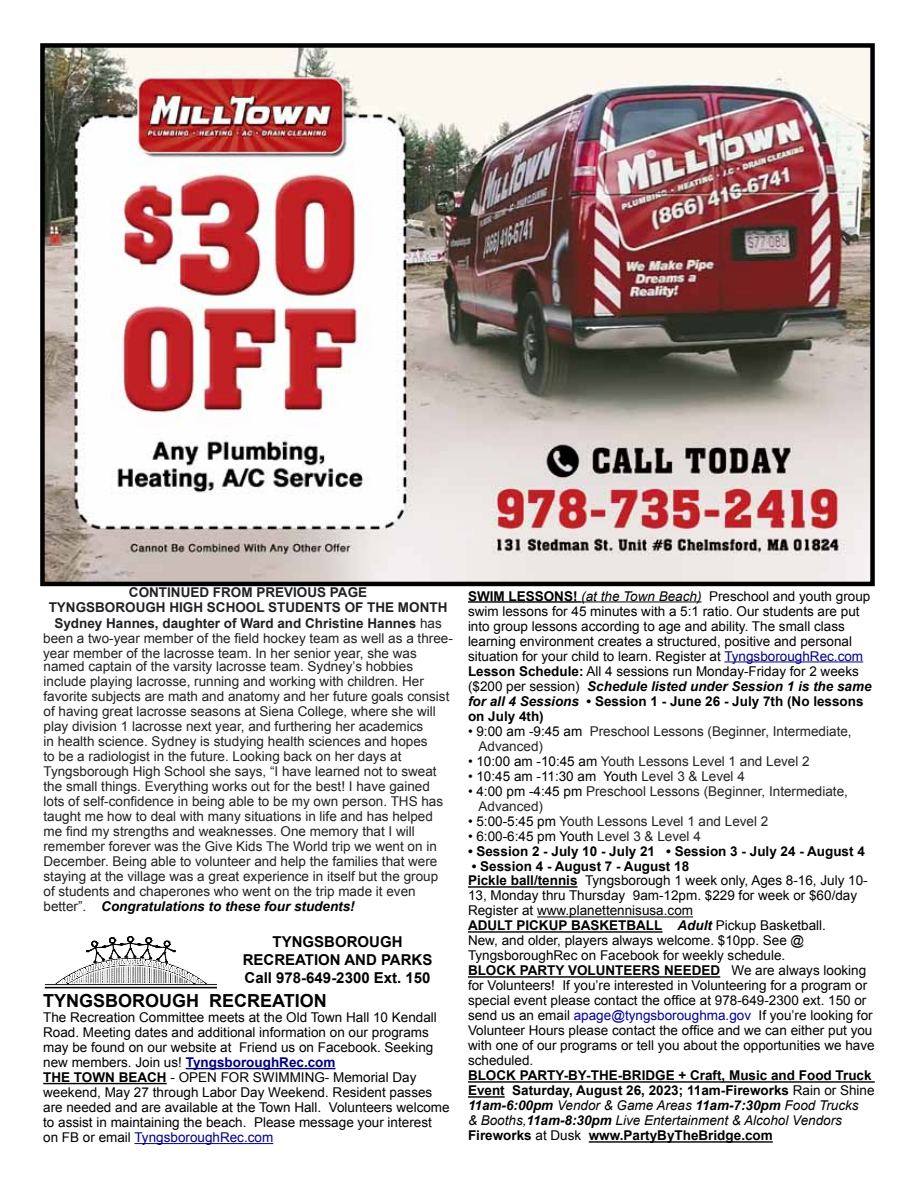
<style>
.page{position:relative;width:918px;height:1188px;background:#fff}
.page>*{position:absolute;margin:0;border:0;box-sizing:border-box;transform-origin:0 0}
.t1{font:700 18px "Arial";color:#000}
.t2{font:700 15px/18px "Arial";color:#000;text-align:center}
.t3{font:13.5px/15px "Arial";color:#000}
.t4{font:13.5px/15px "Arial";color:#202124}
.t5{font:13.5px/15px "Arial";color:#222}
.t6{font:700 13.5px/15px "Arial";color:#202124}
.t7{font:700 13.5px "Arial";color:#000}
.s1{font-weight:700}
.s2{font-weight:700;font-style:italic;color:#000}
.s3{font-weight:700;color:#00007f}
.s4{color:#000086}
.s5{font-style:italic}
.s6{font-weight:700;font-style:italic}
.s7{color:#000}
.s8{color:#222}
.s9{color:#000098}
</style>
<div class="page">
<img style="left:45px;top:48px;width:825px;height:533px">
<div style="left:40px;top:43px;width:835px;height:543px;border:4px solid #000"></div>
<svg style="left:44px;top:936px;width:173px;height:53px"></svg>
<hr style="left:186px;top:1068px;width:150px;height:1px;background:#00007f">
<hr style="left:43px;top:1083px;width:124px;height:1px;background:#000">
<hr style="left:134px;top:1143px;width:139px;height:1px;background:#000086">
<hr style="left:468px;top:601px;width:113px;height:2px;background:#000">
<hr style="left:581px;top:601px;width:121px;height:1px;background:#000">
<hr style="left:724px;top:661px;width:139px;height:1px;background:#000086">
<hr style="left:468px;top:886px;width:110px;height:2px;background:#000">
<hr style="left:537px;top:916px;width:156px;height:1px;background:#000">
<hr style="left:468px;top:931px;width:194px;height:2px;background:#000">
<hr style="left:468px;top:976px;width:252px;height:2px;background:#000">
<hr style="left:468px;top:1081px;width:407px;height:2px;background:#000">
<hr style="left:468px;top:1096px;width:37px;height:2px;background:#000">
<hr style="left:589px;top:1141px;width:184px;height:2px;background:#000">
<p class="t6" style="left:49px;top:586px;width:400px;text-indent:281px">page<br>TYNGSBOROUGH HIGH SCHOOL sTUDENTS OF THE MONTH</p>
<p class="t6" style="left:129px;top:586px;width:20px">Continued</p>
<p class="t6" style="left:213px;top:586px;width:11px">from</p>
<p class="t6" style="left:256px;top:586px;width:19px">previous</p>
<p class="t4" style="left:43px;top:616px;width:411px;text-indent:11px"><span class="s1">Sydney Hannes, daughter of Ward and Christine Hannes</span> has been a two-year member of the field hockey team as well as a three&shy;year member of the lacrosse team. In her senior year, she was</p>
<p class="t4" style="left:44px;top:659px;width:407px">named captain of the varsity lacrosse team. Sydney’s hobbies include playing lacrosse, running and working with children. Her favorite subjects are math and anatomy and her future goals consist of having great lacrosse seasons at Siena College, where she will play division 1 lacrosse next year, and furthering her academics<br>in health science. Sydney is studying health sciences and hopes<br>to be a radiologist in the future. Looking back on her days at Tyngsborough High School she says, “I have learned not to sweat the small things. Everything works out for the best! I have gained lots of self-confidence in being able to be my own person. THS has taught me how to deal with many situations in life and has helped me find my strengths and weaknesses. One memory that I will remember forever was the Give Kids The World trip we went on in December. Being able to volunteer and help the families that were staying at the village was a great experience in itself but the group of students and chaperones who went on the trip made it even better”. <span class="s2">Congratulations to these four students!</span></p>
<p class="t2" style="left:243px;top:933px;width:191px">TYNGSBOROUGH<br>RECREATION AND PARKS<br>Call 978-649-2300 Ext. 150</p>
<p class="t1" style="left:43px;top:989px;width:285px">TYNGSBOROUGH RECREATION</p>
<p class="t3" style="left:43px;top:1010px;width:408px">The Recreation Committee meets at the Old Town Hall 10 Kendall Road. Meeting dates and additional information on our programs may be found on our website at Friend us on Facebook. Seeking new members. Join us! <span class="s3">TyngsboroughRec.com<br></span><span class="s1">THE TOWN BEACH</span> - OPEN FOR SWIMMING- Memorial Day weekend, May 27 through Labor Day Weekend. Resident passes are needed and are available at the Town Hall. Volunteers welcome to assist in maintaining the beach. Please message your interest on FB or email <span class="s4">TyngsboroughRec.com</span></p>
<p class="t3" style="left:468px;top:588px;width:405px"><span class="s1">SWIM LESSONS!</span> <span class="s5">(at the Town Beach)</span> Preschool and youth group swim lessons for 45 minutes with a 5:1 ratio. Our students are put into group lessons according to age and ability. The small class learning environment creates a structured, positive and personal situation for your child to learn. Register at <span class="s4">TyngsboroughRec.com </span><span class="s1">Lesson Schedule:</span> All 4 sessions run Monday-Friday for 2 weeks ($200 per session) <span class="s6">Schedule listed under Session 1 is the same for all 4 Sessions</span> <span class="s1">• Session 1 - June 26 - July 7th (No lessons on July 4th)</span></p>
<p class="t5" style="left:479px;top:723px;width:375px;text-indent:-11px"><span class="s7">• 9:00 am -9:45 am</span> Preschool Lessons (Beginner, Intermediate,<br>Advanced)</p>
<p class="t5" style="left:468px;top:753px;width:343px"><span class="s7">• 10:00 am -10:45 am</span> Youth Lessons Level 1 and Level 2</p>
<p class="t3" style="left:468px;top:768px;width:278px">• 10:45 am -11:30 am Youth <span class="s8">Level 3 &amp; Level 4</span></p>
<p class="t5" style="left:479px;top:783px;width:371px;text-indent:-11px"><span class="s7">• 4:00 pm -4:45 pm</span> Preschool Lessons (Beginner, Intermediate,<br>Advanced)</p>
<p class="t5" style="left:468px;top:813px;width:302px"><span class="s7">• 5:00-5:45 pm</span> Youth Lessons Level 1 and Level 2</p>
<p class="t3" style="left:468px;top:828px;width:234px">• 6:00-6:45 pm Youth <span class="s8">Level 3 &amp; Level 4</span></p>
<p class="t7" style="left:468px;top:842px;width:398px">• Session 2 - July 10 - July 21 • Session 3 - July 24 - August 4</p>
<p class="t3" style="left:468px;top:858px;width:408px"><span class="s1">• Session 4 - August 7 - August 18<br>Pickle ball/tennis</span> Tyngsborough 1 week only, Ages 8-16, July 10- 13, Monday thru Thursday 9am-12pm. $229 for week or $60/day Register at www.planettennisusa.com<br><span class="s1">ADULT PICKUP BASKETBALL</span> <span class="s6">Adult</span> Pickup Basketball.<br>New, and older, players always welcome. $10pp. See @ TyngsboroughRec on Facebook for weekly schedule.<br><span class="s1">BLOCK PARTY VOLUNTEERS NEEDED</span> We are always looking for Volunteers! If you’re interested in Volunteering for a program or special event please contact the office at 978-649-2300 ext. 150 or send us an email <span class="s9">apage@tyngsboroughma.gov</span> If you’re looking for Volunteer Hours please contact the office and we can either put you with one of our programs or tell you about the opportunities we have scheduled.<br><span class="s1">BLOCK PARTY-BY-THE-BRIDGE + Craft, Music and Food Truck Event Saturday, August 26, 2023; 11am-Fireworks</span> Rain or Shine <span class="s6">11am-6:00pm</span> <span class="s5">Vendor &amp; Game Areas</span> <span class="s6">11am-7:30pm</span> <span class="s5">Food Trucks<br>&amp; Booths,</span><span class="s6">11am-8:30pm</span> <span class="s5">Live Entertainment &amp; Alcohol Vendors </span><span class="s1">Fireworks</span> at Dusk <span class="s1">www.PartyByTheBridge.com</span></p>
</div>
